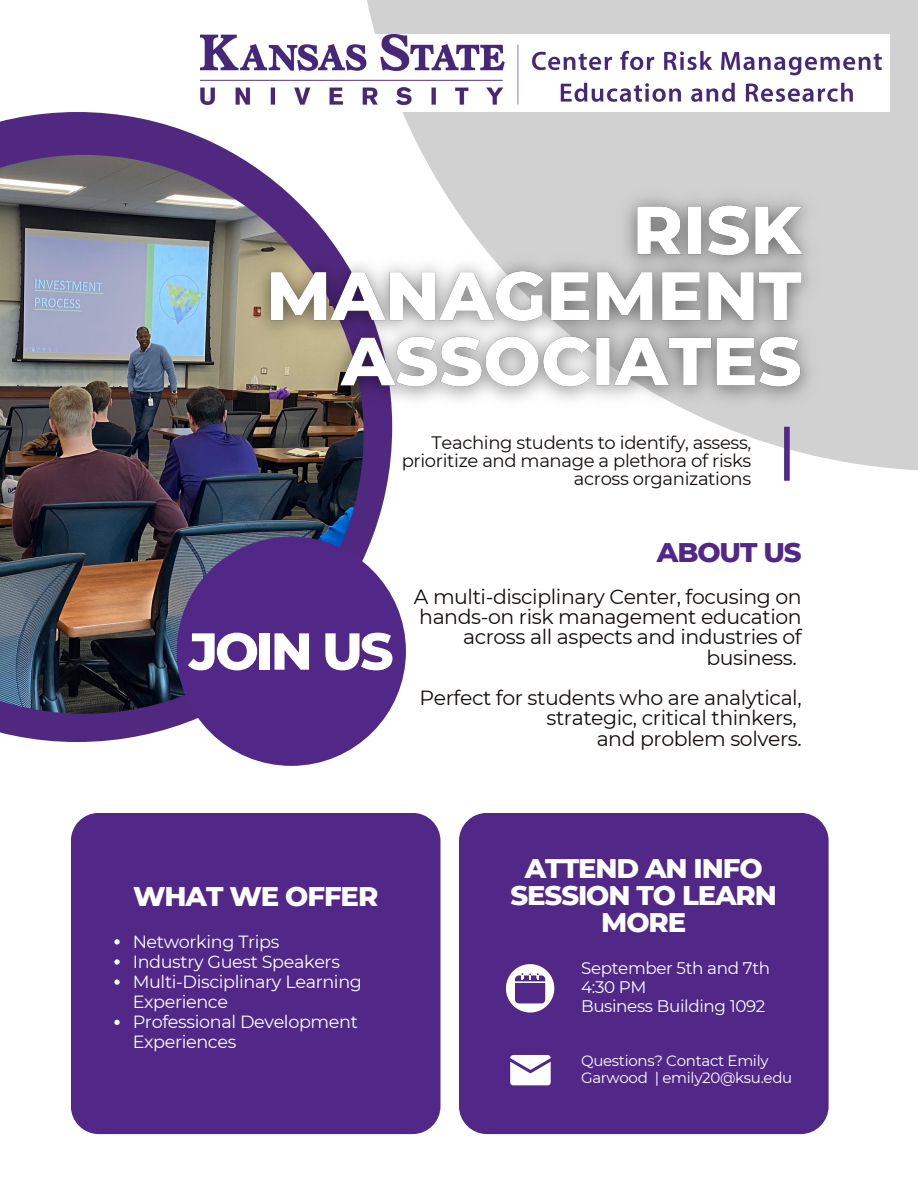
<style>
.page{position:relative;width:918px;height:1188px;background:#fff}
.page>*{position:absolute;margin:0;border:0;box-sizing:border-box;transform-origin:0 0}
.t1{font:800 51.9px "Montserrat";letter-spacing:-.055em;color:#fff}
.t2{font:800 27.45px/27px "Montserrat";letter-spacing:-.04em;color:#fff;text-align:center}
.t3{font:800 27.45px "Montserrat";letter-spacing:-.04em;color:#512888}
.t4{font:20.4px/20.2px "Montserrat";letter-spacing:-.02em;color:#130e0b;text-align:right}
.t5{font:18px/18px "Montserrat";letter-spacing:-.02em;color:#130e0b;text-align:right}
.t6{font:17.55px/20.1px "Montserrat";letter-spacing:-.02em;color:#fff}
.t7{font:16.8px "Montserrat";letter-spacing:-.02em;color:#fff}
.t8{font:15px/16.8px "Montserrat";letter-spacing:-.02em;color:#fff}
</style>
<div class="page">
<svg style="left:367px;top:0;width:551px;height:470px;fill:#d1d1d1"></svg>
<svg style="left:0;top:112px;width:392px;height:630px;fill:#512880"></svg>
<img style="left:0;top:155px;width:364px;height:559px">
<div style="left:177px;top:537px;width:229px;height:229px;background:#512888;border-radius:50%"></div>
<div style="left:784px;top:427px;width:6px;height:54px;background:#512888"></div>
<div style="left:71px;top:813px;width:370px;height:321px;background:#512888;border-radius:28px"></div>
<div style="left:459px;top:813px;width:370px;height:321px;background:#512888;border-radius:28px"></div>
<img style="left:201px;top:34px;width:688px;height:78px">
<svg style="left:506px;top:964px;width:48px;height:49px"></svg>
<svg style="left:510px;top:1055px;width:41px;height:30px"></svg>
<svg style="left:114px;top:939px;width:6px;height:6px"></svg>
<svg style="left:114px;top:959px;width:6px;height:6px"></svg>
<svg style="left:114px;top:979px;width:6px;height:6px"></svg>
<svg style="left:114px;top:1020px;width:6px;height:5px"></svg>
<img style="left:238px;top:165px;width:593px;height:269px">
<p class="t5" style="left:402px;top:434px;width:351px">Teaching students to identify, assess, prioritize and manage a plethora of risks across organizations</p>
<p class="t1" style="left:189px;top:619px;width:206px">JOIN US</p>
<p class="t3" style="left:657px;top:536px;width:146px">ABOUT US</p>
<p class="t4" style="left:414px;top:587px;width:389px">A multi-disciplinary Center, focusing on hands-on risk management education across all aspects and industries of business.</p>
<p class="t4" style="left:420px;top:688px;width:384px">Perfect for students who are analytical, strategic, critical thinkers,</p>
<p class="t4" style="left:597px;top:728px;width:207px">and problem solvers.</p>
<p class="t2" style="left:133px;top:882px;width:247px">WHAT WE OFFER</p>
<p class="t6" style="left:133px;top:931px;width:148px">Networking Trips</p>
<p class="t6" style="left:133px;top:951px;width:209px">Industry Guest Speakers</p>
<p class="t6" style="left:133px;top:972px;width:231px">Multi-Disciplinary Learning<br>Experience</p>
<p class="t6" style="left:133px;top:1012px;width:227px">Professional Development<br>Experiences</p>
<p class="t2" style="left:511px;top:855px;width:268px">ATTEND AN INFO<br>SESSION TO LEARN<br>MORE</p>
<p class="t7" style="left:581px;top:958px;width:191px">September 5th and 7th</p>
<p class="t7" style="left:581px;top:977px;width:67px">4:30 PM</p>
<p class="t7" style="left:581px;top:996px;width:186px">Business Building 1092</p>
<p class="t8" style="left:581px;top:1052px;width:213px">Questions? Contact Emily<br>Garwood | emily20@ksu.edu</p>
</div>
